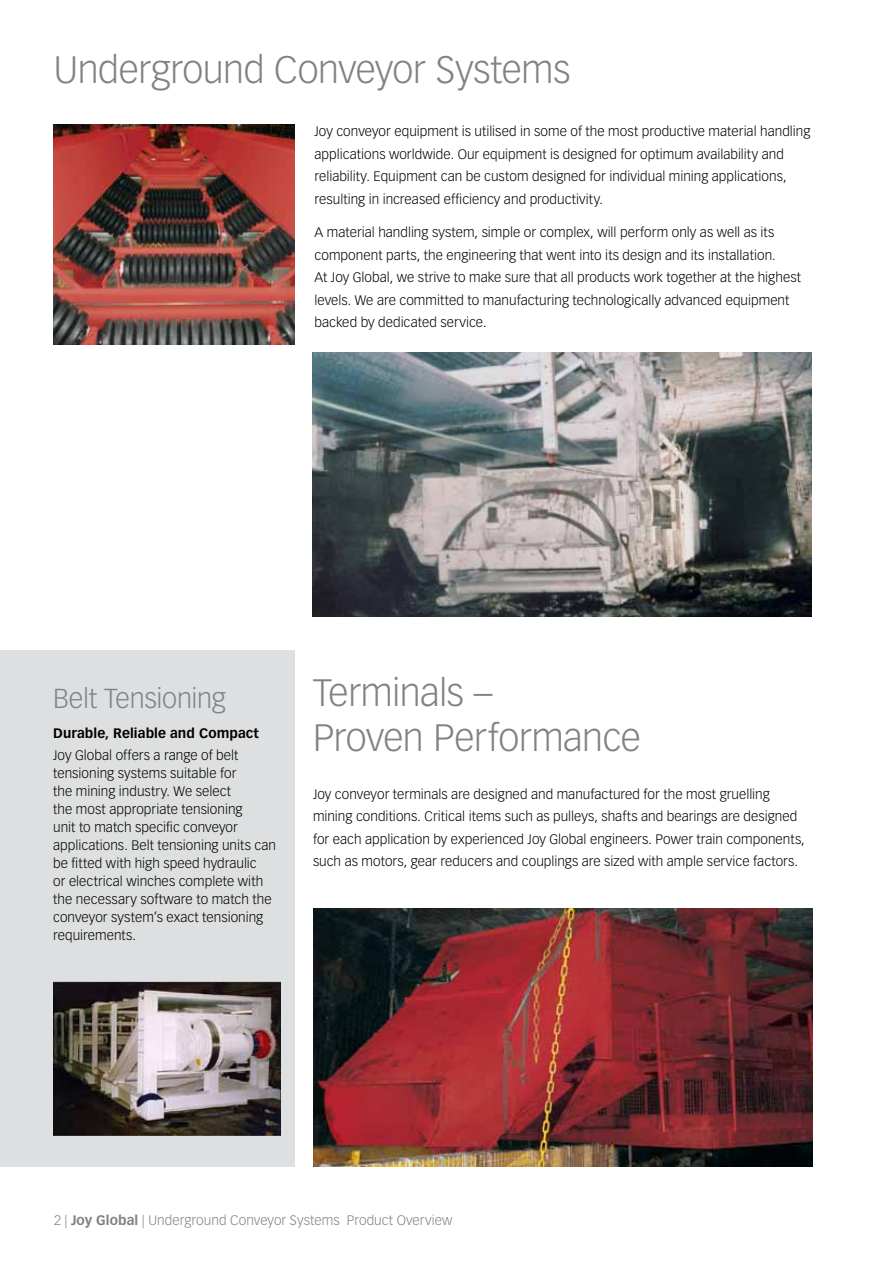
<style>
.page{position:relative;width:893px;height:1263px;background:#fff}
.page>*{position:absolute;margin:0;border:0;box-sizing:border-box;transform-origin:0 0}
.Headline{font:300 37.5px/45px "Vectora LT Std";letter-spacing:-.015em;color:#808285}
.Headline-2{font:300 27px "Vectora LT Std";letter-spacing:-.01em;color:#808285}
.body{font:300 13.5px/22.5px "Vectora LT Std";letter-spacing:.005em;color:#000}
.t1{font:300 13.5px "Vectora LT Std";letter-spacing:.005em;color:#808285}
.Sidebar_Subheadlines{font:700 13.5px "Vectora LT Std";letter-spacing:.005em;color:#000}
.s1{font-weight:700}
</style>
<div class="page">
<div style="left:0;top:650px;width:295px;height:517px;background:#dedfe0"></div>
<img style="left:313px;top:353px;width:499px;height:263px">
<img style="left:313px;top:908px;width:499px;height:259px">
<img style="left:54px;top:981px;width:226px;height:154px">
<img style="left:53px;top:125px;width:242px;height:220px">
<p class="Headline" style="left:54px;top:48px;width:518px">Underground Conveyor Systems</p>
<p class="body" style="left:314px;top:120px;width:497px">Joy conveyor equipment is utilised in some of the most productive material handling applications worldwide. Our equipment is designed for optimum availability and reliability. Equipment can be custom designed for individual mining applications, resulting in increased efficiency and productivity.</p>
<p class="body" style="left:314px;top:222px;width:488px">A material handling system, simple or complex, will perform only as well as its component parts, the engineering that went into its design and its installation.<br>At Joy Global, we strive to make sure that all products work together at the highest levels. We are committed to manufacturing technologically advanced equipment backed by dedicated service.</p>
<p class="Headline-2" style="left:53px;top:682px;width:174px">Belt Tensioning</p>
<p class="Sidebar_Subheadlines" style="left:53px;top:725px;width:207px">Durable, Reliable and Compact</p>
<p class="body" style="left:53px;top:747px;width:224px;line-height:18px">Joy Global offers a range of belt tensioning systems suitable for<br>the mining industry. We select<br>the most appropriate tensioning<br>unit to match specific conveyor applications. Belt tensioning units can be fitted with high speed hydraulic<br>or electrical winches complete with the necessary software to match the conveyor system’s exact tensioning requirements.</p>
<p class="Headline" style="left:313px;top:671px;width:329px">Terminals –<br>Proven Performance</p>
<p class="body" style="left:313px;top:783px;width:493px">Joy conveyor terminals are designed and manufactured for the most gruelling mining conditions. Critical items such as pulleys, shafts and bearings are designed for each application by experienced Joy Global engineers. Power train components, such as motors, gear reducers and couplings are sized with ample service factors.</p>
<p class="t1" style="left:54px;top:1212px;width:400px">2 | <span class="s1">Joy Global</span> | Underground Conveyor Systems Product Overview</p>
</div>
